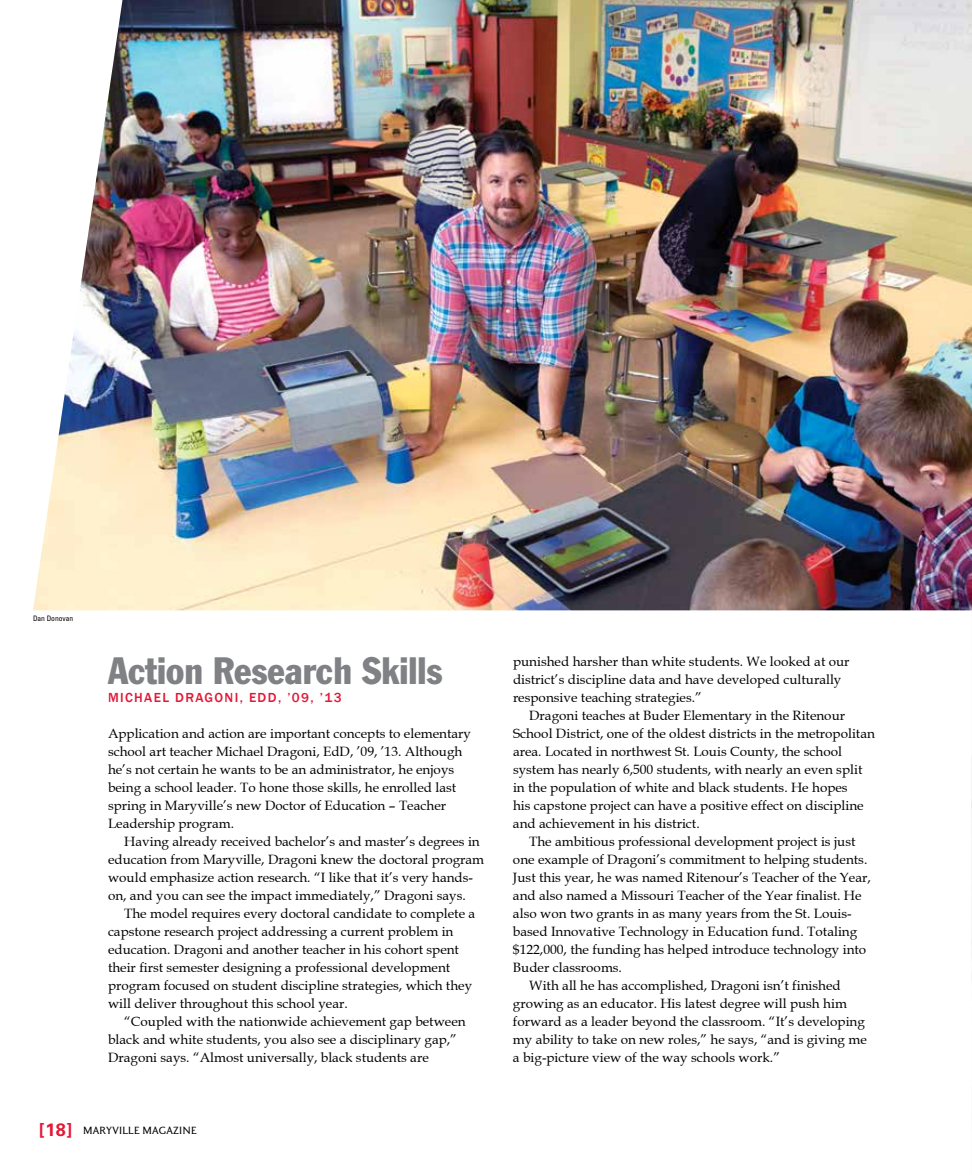
<style>
.page{position:relative;width:972px;height:1175px;background:#fff}
.page>*{position:absolute;margin:0;border:0;box-sizing:border-box;transform-origin:0 0}
.t1{font:condensed 37.5px "Franklin Gothic";color:#808184}
.t2{font:13.5px/18px "Book Antiqua";color:#000}
.t3{font:500 13.5px "Franklin Gothic";letter-spacing:.1em;color:#e31837}
.t4{font:12px "Grant Avenue";letter-spacing:.02em;color:#000}
.t5{font:condensed 7.5px "Univers";color:#000}
.s1{font-family:"Univers";font-weight:700;font-size:18px;color:#e31837}
</style>
<div class="page">
<img style="left:33px;top:0;width:939px;height:610px">
<img style="left:971px;top:610px;width:1px;height:370px">
<p class="t5" style="left:33px;top:613px;width:42px">Dan Donovan</p>
<h1 class="t1" style="left:108px;top:648px;width:336px">Action Research Skills</h1>
<p class="t3" style="left:108px;top:689px;width:235px">MICHAEL DRAGONI, EDD, ’09, ’13</p>
<p class="t2" style="left:108px;top:724px;width:365px">Application and action are important concepts to elementary school art teacher Michael Dragoni, EdD, ’09, ’13. Although he’s not certain he wants to be an administrator, he enjoys being a school leader. To hone those skills, he enrolled last spring in Maryville’s new Doctor of Education – Teacher Leadership program.</p>
<p class="t2" style="left:108px;top:832px;width:378px;text-indent:16px">Having already received bachelor’s and master’s degrees in education from Maryville, Dragoni knew the doctoral program would emphasize action research. “I like that it’s very hands&shy;on, and you can see the impact immediately,” Dragoni says.</p>
<p class="t2" style="left:108px;top:904px;width:369px;text-indent:16px">The model requires every doctoral candidate to complete a capstone research project addressing a current problem in education. Dragoni and another teacher in his cohort spent their first semester designing a professional development program focused on student discipline strategies, which they will deliver throughout this school year.</p>
<p class="t2" style="left:108px;top:1012px;width:359px;text-indent:16px">“Coupled with the nationwide achievement gap between black and white students, you also see a disciplinary gap,”<br>Dragoni says. “Almost universally, black students are</p>
<p class="t4" style="left:39px;top:1124px;width:159px"><span class="s1">[18]</span> MARYVILLE MAGAZINE</p>
<p class="t2" style="left:513px;top:652px;width:338px">punished harsher than white students. We looked at our district’s discipline data and have developed culturally responsive teaching strategies.”</p>
<p class="t2" style="left:513px;top:706px;width:363px;text-indent:16px">Dragoni teaches at Buder Elementary in the Ritenour School District, one of the oldest districts in the metropolitan area. Located in northwest St. Louis County, the school system has nearly 6,500 students, with nearly an even split in the population of white and black students. He hopes<br>his capstone project can have a positive effect on discipline and achievement in his district.</p>
<p class="t2" style="left:529px;top:832px;width:328px">The ambitious professional development project is just</p>
<p class="t2" style="left:513px;top:850px;width:356px">one example of Dragoni’s commitment to helping students.</p>
<p class="t2" style="left:513px;top:868px;width:359px">Just this year, he was named Ritenour’s Teacher of the Year,</p>
<p class="t2" style="left:513px;top:886px;width:350px">and also named a Missouri Teacher of the Year finalist. He</p>
<p class="t2" style="left:513px;top:904px;width:340px">also won two grants in as many years from the St. Louis-</p>
<p class="t2" style="left:513px;top:922px;width:346px">based Innovative Technology in Education fund. Totaling</p>
<p class="t2" style="left:513px;top:940px;width:355px">$122,000, the funding has helped introduce technology into</p>
<p class="t2" style="left:513px;top:958px;width:111px">Buder classrooms.</p>
<p class="t2" style="left:529px;top:976px;width:313px">With all he has accomplished, Dragoni isn’t finished</p>
<p class="t2" style="left:513px;top:994px;width:335px">growing as an educator. His latest degree will push him</p>
<p class="t2" style="left:513px;top:1012px;width:354px">forward as a leader beyond the classroom. “It’s developing</p>
<p class="t2" style="left:513px;top:1030px;width:355px">my ability to take on new roles,” he says, “and is giving me</p>
<p class="t2" style="left:513px;top:1048px;width:269px">a big-picture view of the way schools work.”</p>
</div>
